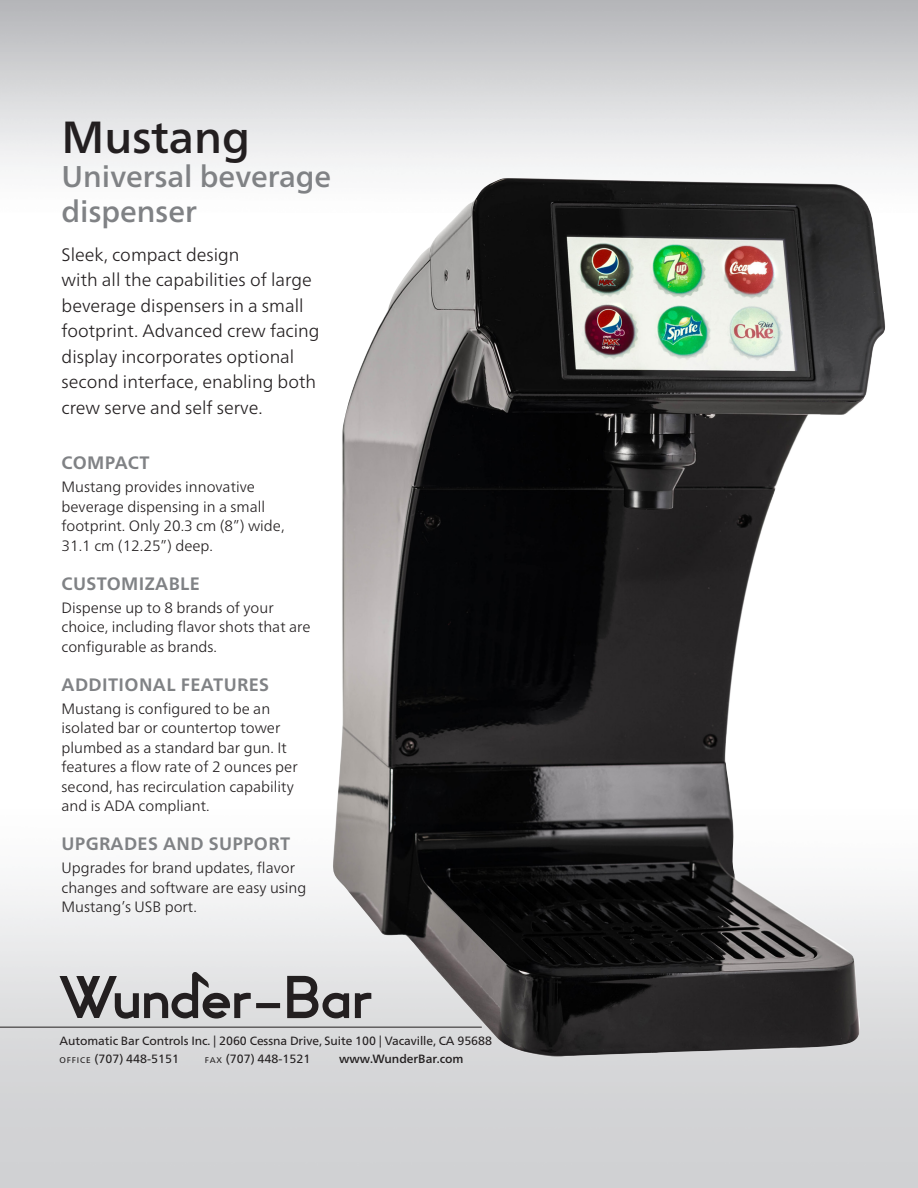
<style>
.page{position:relative;width:918px;height:1188px;background:#fff}
.page>*{position:absolute;margin:0;border:0;box-sizing:border-box;transform-origin:0 0}
.t1{font:500 45px "Frutiger Neue LT Pro";color:#231f20}
.t2{font:500 30px/34.5px "Frutiger Neue LT Pro";color:#808285}
.t3{font:300 18px/25.5px "Frutiger Neue LT Pro";color:#231f20}
.t4{font:700 18px "Frutiger Neue LT Pro";letter-spacing:.02em;color:#808285}
.t5{font:300 15px/19.5px "Frutiger Neue LT Pro";color:#231f20}
.t6{font:12px "Frutiger Neue LT Pro";letter-spacing:-.005em;color:#231f20}
.t7{font:500 12px "Frutiger Neue LT Pro";color:#231f20}
.s1{font-size:8.25px}
</style>
<div class="page">
<img style="left:328px;top:178px;width:560px;height:879px">
<svg style="left:355px;top:992px;width:16px;height:26px"></svg>
<svg style="left:60px;top:972px;width:220px;height:47px;background:#a7a6a7"></svg>
<svg style="left:287px;top:976px;width:62px;height:42px;background:#868586"></svg>
<hr style="left:0;top:1027px;width:482px;height:1px;background:#231f20">
<p class="t1" style="left:62px;top:110px;width:190px">Mustang</p>
<p class="t2" style="left:62px;top:159px;width:271px">Universal beverage dispenser</p>
<p class="t3" style="left:62px;top:242px;width:260px">Sleek, compact design<br>with all the capabilities of large beverage dispensers in a small footprint. Advanced crew facing display incorporates optional second interface, enabling both crew serve and self serve.</p>
<p class="t4" style="left:62px;top:452px;width:90px">COMPACT</p>
<p class="t5" style="left:62px;top:477px;width:224px">Mustang provides innovative beverage dispensing in a small footprint. Only 20.3 cm (8”) wide,<br>31.1 cm (12.25”) deep.</p>
<p class="t4" style="left:62px;top:573px;width:140px">CUSTOMIZABLE</p>
<p class="t5" style="left:62px;top:597px;width:250px">Dispense up to 8 brands of your choice, including flavor shots that are configurable as brands.</p>
<p class="t4" style="left:62px;top:674px;width:209px">ADDITIONAL FEATURES</p>
<p class="t5" style="left:62px;top:698px;width:238px">Mustang is configured to be an isolated bar or countertop tower plumbed as a standard bar gun. It features a flow rate of 2 ounces per second, has recirculation capability and is ADA compliant.</p>
<p class="t4" style="left:62px;top:833px;width:230px">UPGRADES AND SUPPORT</p>
<p class="t5" style="left:62px;top:858px;width:246px">Upgrades for brand updates, flavor changes and software are easy using<br>Mustang’s USB port.</p>
<p class="t6" style="left:60px;top:1033px;width:434px">Automatic Bar Controls Inc. | 2060 Cessna Drive, Suite 100 | Vacaville, CA 95688</p>
<p class="t6" style="left:60px;top:1051px;width:121px"><span class="s1">OFFICE</span> (707) 448-5151</p>
<p class="t6" style="left:205px;top:1051px;width:107px"><span class="s1">FAX</span> (707) 448-1521</p>
<p class="t7" style="left:339px;top:1051px;width:126px">www.WunderBar.com</p>
</div>
